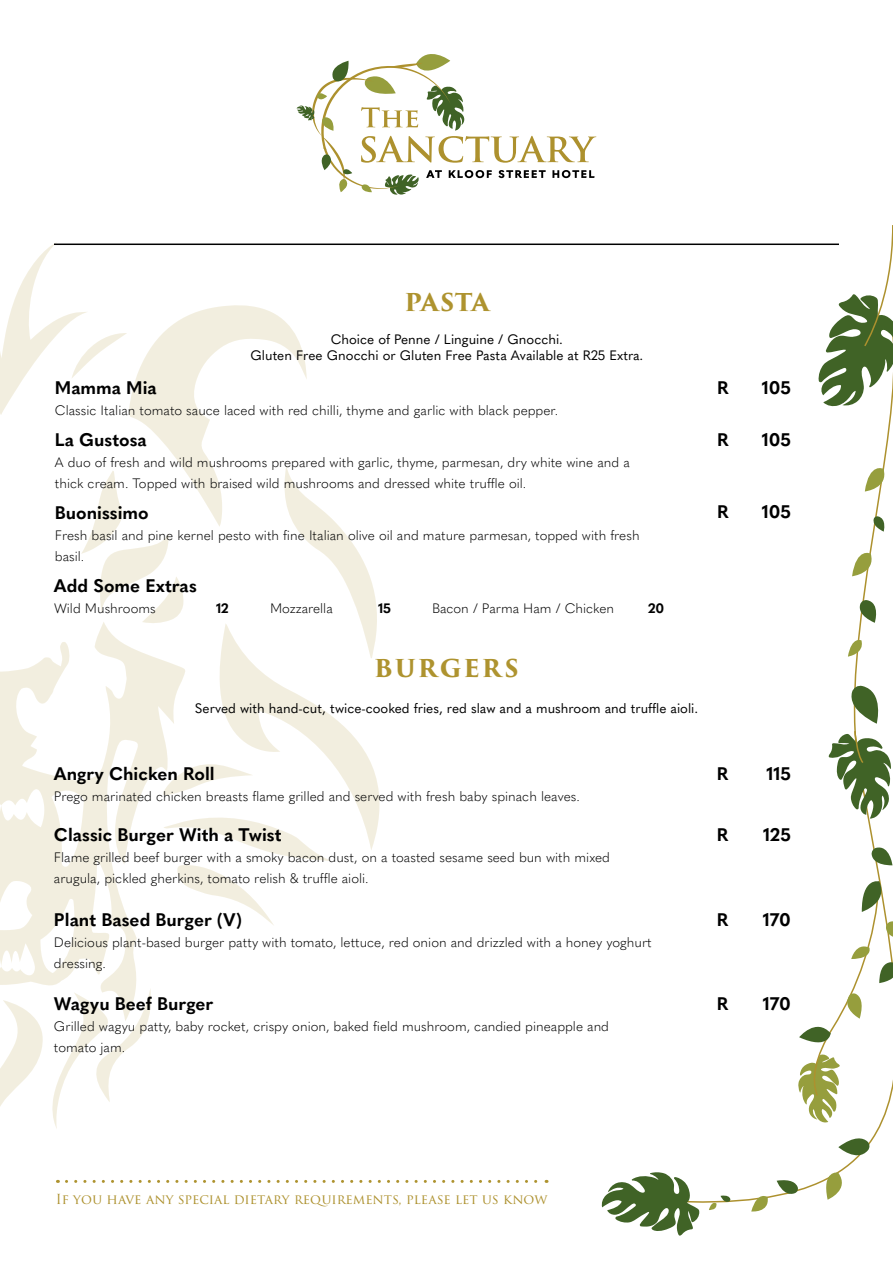
<style>
.page{position:relative;width:893px;height:1263px;background:#fff}
.page>*{position:absolute;margin:0;border:0;box-sizing:border-box;transform-origin:0 0}
.t1{font:700 24px "Trajan Pro 3";letter-spacing:.075em;color:#ae932f}
.t2{font:700 18px "Quasimoda";color:#000}
.t3{font:300 13.5px/21px "Quasimoda";color:#000}
.t4{font:13.5px/16.2px "Quasimoda";color:#000;text-align:center}
.t5{font:13.5px "Trajan Pro 3";color:#ad912e}
.t6{font:700 13.5px "Quasimoda";color:#000}
</style>
<div class="page">
<svg style="left:52px;top:1021px;width:96px;height:107px"></svg>
<svg style="left:0;top:1021px;width:43px;height:85px"></svg>
<svg style="left:0;top:242px;width:381px;height:683px"></svg>
<svg style="left:0;top:621px;width:186px;height:400px"></svg>
<hr style="left:54px;top:244px;width:785px;height:1px;background:#000">
<svg style="left:66px;top:1180px;width:481px;height:3px"></svg>
<svg style="left:601px;top:1172px;width:98px;height:64px"></svg>
<svg style="left:865px;top:462px;width:20px;height:29px"></svg>
<svg style="left:852px;top:546px;width:20px;height:30px"></svg>
<svg style="left:848px;top:636px;width:14px;height:21px"></svg>
<svg style="left:873px;top:516px;width:12px;height:16px"></svg>
<svg style="left:859px;top:600px;width:18px;height:23px"></svg>
<svg style="left:751px;top:1196px;width:19px;height:16px"></svg>
<svg style="left:821px;top:1169px;width:24px;height:31px"></svg>
<svg style="left:871px;top:844px;width:21px;height:21px"></svg>
<svg style="left:798px;top:876px;width:95px;height:247px"></svg>
<svg style="left:851px;top:685px;width:28px;height:39px"></svg>
<svg style="left:777px;top:1180px;width:21px;height:17px"></svg>
<svg style="left:709px;top:1195px;width:22px;height:15px"></svg>
<svg style="left:838px;top:1138px;width:32px;height:25px"></svg>
<svg style="left:818px;top:225px;width:75px;height:182px"></svg>
<svg style="left:828px;top:730px;width:63px;height:89px"></svg>
<svg style="left:297px;top:54px;width:299px;height:141px"></svg>
<h1 class="t1" style="left:404px;top:284px;width:87px">PASTA</h1>
<p class="t4" style="left:250px;top:330px;width:394px">Choice of Penne / Linguine / Gnocchi.<br>Gluten Free Gnocchi or Gluten Free Pasta Available at R25 Extra.</p>
<h2 class="t2" style="left:55px;top:374px;width:103px">Mamma Mia</h2>
<p class="t3" style="left:55px;top:399px;width:505px">Classic Italian tomato sauce laced with red chilli, thyme and garlic with black pepper.</p>
<h2 class="t2" style="left:55px;top:426px;width:93px">La Gustosa</h2>
<p class="t3" style="left:55px;top:451px;width:577px">A duo of fresh and wild mushrooms prepared with garlic, thyme, parmesan, dry white wine and a thick cream. Topped with braised wild mushrooms and dressed white truffle oil.</p>
<h2 class="t2" style="left:55px;top:498px;width:95px">Buonissimo</h2>
<p class="t3" style="left:55px;top:523px;width:586px">Fresh basil and pine kernel pesto with fine Italian olive oil and mature parmesan, topped with fresh basil.</p>
<h2 class="t2" style="left:54px;top:572px;width:144px">Add Some Extras</h2>
<p class="t3" style="left:54px;top:597px;width:103px">Wild Mushrooms</p>
<p class="t6" style="left:216px;top:598px;width:14px">12</p>
<p class="t3" style="left:270px;top:597px;width:64px">Mozzarella</p>
<p class="t6" style="left:378px;top:598px;width:15px">15</p>
<p class="t3" style="left:432px;top:597px;width:184px">Bacon / Parma Ham / Chicken</p>
<p class="t6" style="left:648px;top:598px;width:18px">20</p>
<h1 class="t1" style="left:374px;top:650px;width:146px">BURGERS</h1>
<p class="t4" style="left:195px;top:699px;width:505px">Served with hand-cut, twice-cooked fries, red slaw and a mushroom and truffle aioli.</p>
<h2 class="t2" style="left:54px;top:760px;width:162px">Angry Chicken Roll</h2>
<p class="t3" style="left:54px;top:785px;width:527px">Prego marinated chicken breasts flame grilled and served with fresh baby spinach leaves.</p>
<h2 class="t2" style="left:54px;top:820px;width:229px">Classic Burger With a Twist</h2>
<p class="t3" style="left:54px;top:845px;width:557px">Flame grilled beef burger with a smoky bacon dust, on a toasted sesame seed bun with mixed arugula, pickled gherkins, tomato relish &amp; truffle aioli.</p>
<h2 class="t2" style="left:54px;top:906px;width:190px">Plant Based Burger (V)</h2>
<p class="t3" style="left:54px;top:931px;width:599px">Delicious plant-based burger patty with tomato, lettuce, red onion and drizzled with a honey yoghurt dressing.</p>
<h2 class="t2" style="left:54px;top:989px;width:161px">Wagyu Beef Burger</h2>
<p class="t3" style="left:54px;top:1015px;width:557px">Grilled wagyu patty, baby rocket, crispy onion, baked field mushroom, candied pineapple and tomato jam.</p>
<h2 class="t2" style="left:717px;top:374px;width:13px">R</h2>
<h2 class="t2" style="left:762px;top:373px;width:31px">105</h2>
<h2 class="t2" style="left:717px;top:425px;width:13px">R</h2>
<h2 class="t2" style="left:762px;top:426px;width:31px">105</h2>
<h2 class="t2" style="left:717px;top:498px;width:13px">R</h2>
<h2 class="t2" style="left:762px;top:498px;width:31px">105</h2>
<h2 class="t2" style="left:717px;top:760px;width:13px">R</h2>
<h2 class="t2" style="left:766px;top:759px;width:26px">115</h2>
<h2 class="t2" style="left:717px;top:820px;width:13px">R</h2>
<h2 class="t2" style="left:763px;top:820px;width:29px">125</h2>
<h2 class="t2" style="left:717px;top:906px;width:13px">R</h2>
<h2 class="t2" style="left:763px;top:906px;width:30px">170</h2>
<h2 class="t2" style="left:717px;top:989px;width:13px">R</h2>
<h2 class="t2" style="left:763px;top:989px;width:30px">170</h2>
<p class="t5" style="left:56px;top:1190px;width:493px">If you have any special dietary requirements, please let us know</p>
</div>
